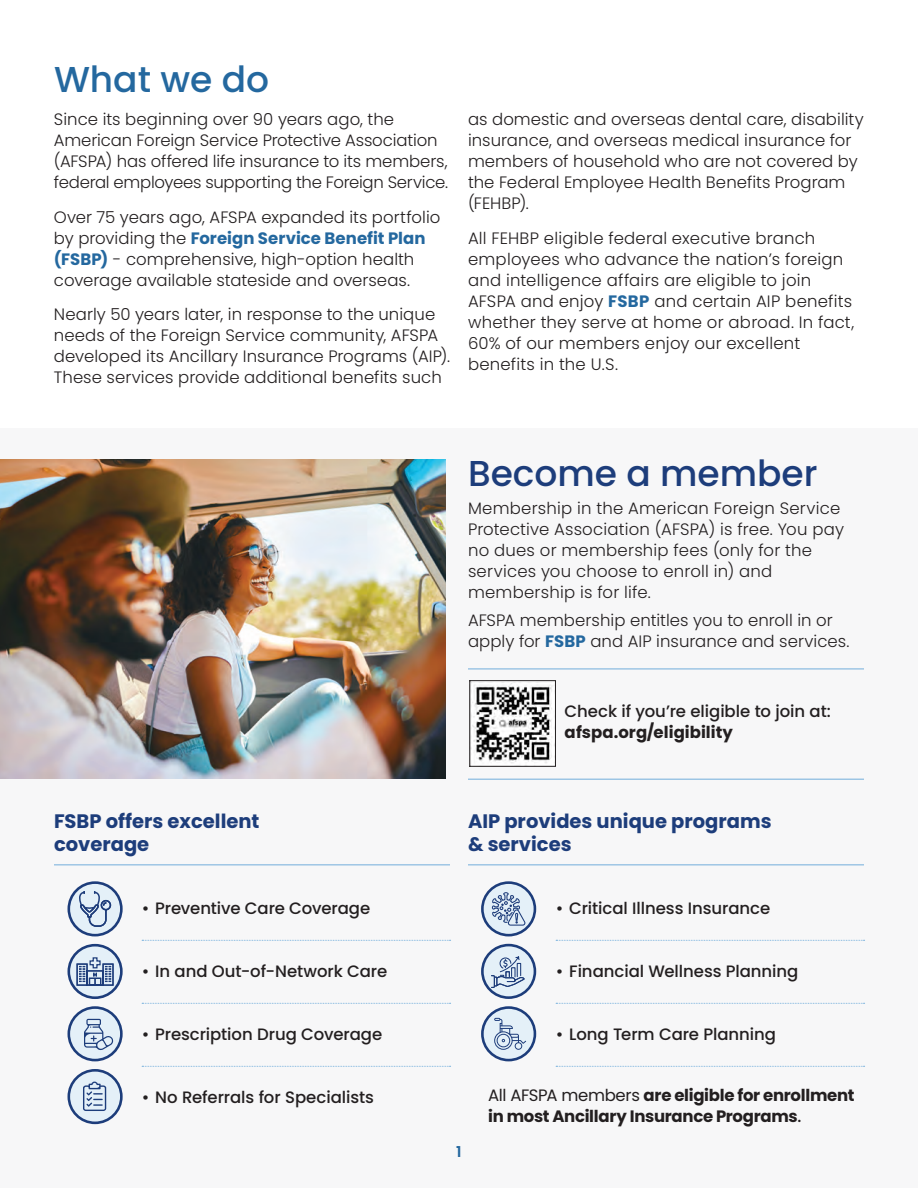
<style>
.page{position:relative;width:918px;height:1188px;background:#fff}
.page>*{position:absolute;margin:0;border:0;box-sizing:border-box;transform-origin:0 0}
.t1{font:500 36px "Poppins";color:#1d3d7b}
.t2{font:500 36px "Poppins";color:#24689f}
.t3{font:700 19.5px/23.4px "Poppins";color:#1d3d7b}
.t4{font:300 16.5px/21px "Poppins";letter-spacing:.005em;color:#231f20}
.t5{font:500 16.5px/21.8px "Poppins";letter-spacing:-.005em;color:#231f20}
.t6{font:700 16.5px/21px "Poppins";color:#231f20}
.t7{font:600 15px "Poppins";color:#24689f}
.s1{font-weight:700;color:#24689f}
.s2{font-weight:700}
.s3{font-weight:400}
.s4{font-weight:500}
</style>
<div class="page">
<div style="left:0;top:429px;width:918px;height:759px;background:#f7f7f8"></div>
<hr style="left:54px;top:864px;width:396px;height:1px;background:#71addb">
<hr style="left:468px;top:864px;width:396px;height:1px;background:#71addb">
<svg style="left:556px;top:940px;width:309px;height:1px"></svg>
<svg style="left:556px;top:1003px;width:309px;height:1px"></svg>
<svg style="left:556px;top:1066px;width:309px;height:1px"></svg>
<hr style="left:468px;top:669px;width:396px;height:1px;background:#71addb">
<hr style="left:468px;top:779px;width:396px;height:1px;background:#71addb">
<img style="left:471px;top:682px;width:81px;height:81px">
<div style="left:469px;top:680px;width:87px;height:87px;border:1px solid #231f20"></div>
<svg style="left:142px;top:940px;width:309px;height:1px"></svg>
<svg style="left:142px;top:1003px;width:309px;height:1px"></svg>
<svg style="left:142px;top:1066px;width:309px;height:1px"></svg>
<img style="left:0;top:460px;width:446px;height:318px">
<svg style="left:69px;top:883px;width:52px;height:52px"></svg>
<div style="left:68px;top:881px;width:55px;height:55px;border:3px solid #1d3d7b;border-radius:50%"></div>
<svg style="left:69px;top:945px;width:52px;height:53px"></svg>
<div style="left:68px;top:944px;width:55px;height:55px;border:3px solid #1d3d7b;border-radius:50%"></div>
<div style="left:69px;top:1008px;width:52px;height:52px;background:#e4f0f8;border-radius:50%"></div>
<div style="left:68px;top:1006px;width:55px;height:55px;border:3px solid #1d3d7b;border-radius:50%"></div>
<svg style="left:84px;top:1019px;width:30px;height:32px"></svg>
<div style="left:69px;top:1070px;width:52px;height:53px;background:#e4f0f8;border-radius:50%"></div>
<div style="left:68px;top:1069px;width:55px;height:55px;border:3px solid #1d3d7b;border-radius:50%"></div>
<svg style="left:83px;top:1082px;width:23px;height:29px"></svg>
<svg style="left:482px;top:883px;width:53px;height:52px"></svg>
<svg style="left:492px;top:892px;width:33px;height:34px"></svg>
<div style="left:481px;top:881px;width:55px;height:55px;border:3px solid #1d3d7b;border-radius:50%"></div>
<svg style="left:482px;top:945px;width:53px;height:53px"></svg>
<div style="left:481px;top:944px;width:55px;height:55px;border:3px solid #1d3d7b;border-radius:50%"></div>
<div style="left:482px;top:1008px;width:53px;height:52px;background:#e4f0f8;border-radius:50%"></div>
<svg style="left:494px;top:1018px;width:32px;height:32px"></svg>
<div style="left:481px;top:1006px;width:55px;height:55px;border:3px solid #1d3d7b;border-radius:50%"></div>
<svg style="left:79px;top:891px;width:32px;height:36px"></svg>
<svg style="left:491px;top:956px;width:34px;height:32px"></svg>
<svg style="left:77px;top:957px;width:37px;height:29px"></svg>
<h2 class="t2" style="left:54px;top:58px;width:217px">What we do</h2>
<p class="t4" style="left:54px;top:109px;width:396px">Since its beginning over 90 years ago, the American Foreign Service Protective Association (AFSPA) has offered life insurance to its members, federal employees supporting the Foreign Service.</p>
<p class="t4" style="left:54px;top:206px;width:388px">Over 75 years ago, AFSPA expanded its portfolio by providing the <span class="s1">Foreign Service Benefit Plan (FSBP)</span> - comprehensive, high-option health coverage available stateside and overseas.</p>
<p class="t4" style="left:54px;top:304px;width:398px">Nearly 50 years later, in response to the unique needs of the Foreign Service community, AFSPA developed its Ancillary Insurance Programs (AIP).<br>These services provide additional benefits such</p>
<p class="t4" style="left:468px;top:109px;width:397px">as domestic and overseas dental care, disability insurance, and overseas medical insurance for members of household who are not covered by the Federal Employee Health Benefits Program (FEHBP).</p>
<p class="t4" style="left:468px;top:228px;width:388px">All FEHBP eligible federal executive branch employees who advance the nation’s foreign and intelligence affairs are eligible to join AFSPA and enjoy <span class="s1">FSBP</span> and certain AIP benefits whether they serve at home or abroad. In fact, 60% of our members enjoy our excellent benefits in the U.S.</p>
<h2 class="t1" style="left:468px;top:453px;width:351px">Become a member</h2>
<p class="t4" style="left:468px;top:498px;width:378px">Membership in the American Foreign Service Protective Association (AFSPA) is free. You pay no dues or membership fees (only for the services you choose to enroll in) and membership is for life.</p>
<p class="t4" style="left:468px;top:610px;width:383px">AFSPA membership entitles you to enroll in or apply for <span class="s1">FSBP</span> and AIP insurance and services.</p>
<p class="t5" style="left:565px;top:700px;width:268px">Check if you’re eligible to join at: <span class="s2">afspa.org/eligibility</span></p>
<h3 class="t3" style="left:54px;top:809px;width:207px">FSBP offers excellent coverage</h3>
<h3 class="t3" style="left:468px;top:809px;width:305px">AIP provides unique programs &amp; services</h3>
<p class="t5" style="left:142px;top:897px;width:230px">• Preventive Care Coverage</p>
<p class="t5" style="left:556px;top:897px;width:216px">• Critical Illness Insurance</p>
<p class="t5" style="left:142px;top:960px;width:247px">• In and Out-of-Network Care</p>
<p class="t5" style="left:556px;top:960px;width:244px">• Financial Wellness Planning</p>
<p class="t5" style="left:142px;top:1023px;width:242px">• Prescription Drug Coverage</p>
<p class="t5" style="left:556px;top:1023px;width:222px">• Long Term Care Planning</p>
<p class="t5" style="left:142px;top:1086px;width:234px">• No Referrals for Specialists</p>
<p class="t6" style="left:488px;top:1085px;width:368px"><span class="s3">All AFSPA members</span> are eligible for enrollment in most Ancillary Insurance Programs<span class="s4">.</span></p>
<p class="t7" style="left:456px;top:1143px;width:7px">1</p>
</div>
